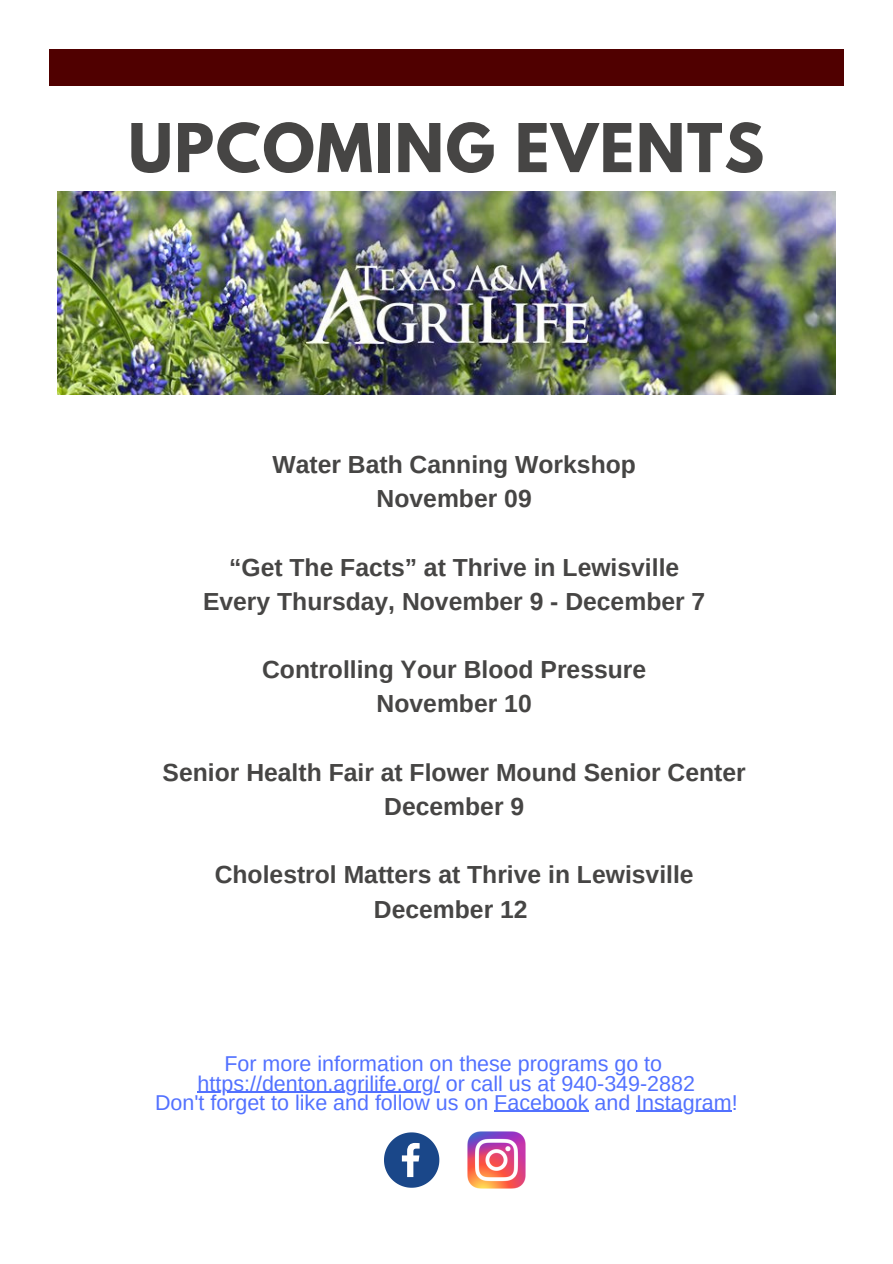
<style>
.page{position:relative;width:893px;height:1264px;background:#fff}
.page>*{position:absolute;margin:0;border:0;box-sizing:border-box;transform-origin:0 0}
.t1{font:700 59.55px "League Spartan";letter-spacing:.03em;color:#464544}
.t2{font:700 24.75px "Arimo";color:#464544}
.t3{font:21.45px "Arimo";color:#5271ff}
</style>
<div class="page">
<div style="left:49px;top:49px;width:794px;height:36px;background:#500000"></div>
<hr style="left:197px;top:1091px;width:242px;height:1px;background:#5271ff">
<hr style="left:494px;top:1110px;width:94px;height:1px;background:#5271ff">
<hr style="left:636px;top:1110px;width:95px;height:1px;background:#5271ff">
<svg style="left:384px;top:1132px;width:55px;height:55px"></svg>
<img style="left:467px;top:1131px;width:58px;height:57px">
<img style="left:57px;top:192px;width:778px;height:202px">
<p class="t1" style="left:128px;top:118px;width:637px">UPCOMING EVENTS</p>
<p class="t2" style="left:272px;top:450px;width:365px">Water Bath Canning Workshop</p>
<p class="t2" style="left:376px;top:484px;width:157px">November 09</p>
<p class="t2" style="left:229px;top:553px;width:451px">“Get The Facts” at Thrive in Lewisville</p>
<p class="t2" style="left:203px;top:587px;width:504px">Every Thursday, November 9 - December 7</p>
<p class="t2" style="left:262px;top:655px;width:385px">Controlling Your Blood Pressure</p>
<p class="t2" style="left:376px;top:690px;width:157px">November 10</p>
<p class="t2" style="left:163px;top:758px;width:584px">Senior Health Fair at Flower Mound Senior Center</p>
<p class="t2" style="left:384px;top:792px;width:141px">December 9</p>
<p class="t2" style="left:215px;top:861px;width:480px">Cholestrol Matters at Thrive in Lewisville</p>
<p class="t2" style="left:374px;top:895px;width:155px">December 12</p>
<p class="t3" style="left:224px;top:1052px;width:439px">For more information on these programs go to</p>
<p class="t3" style="left:197px;top:1071px;width:499px">https://denton.agrilife.org/ or call us at 940-349-2882</p>
<p class="t3" style="left:155px;top:1090px;width:584px">Don't forget to like and follow us on Facebook and Instagram!</p>
</div>
